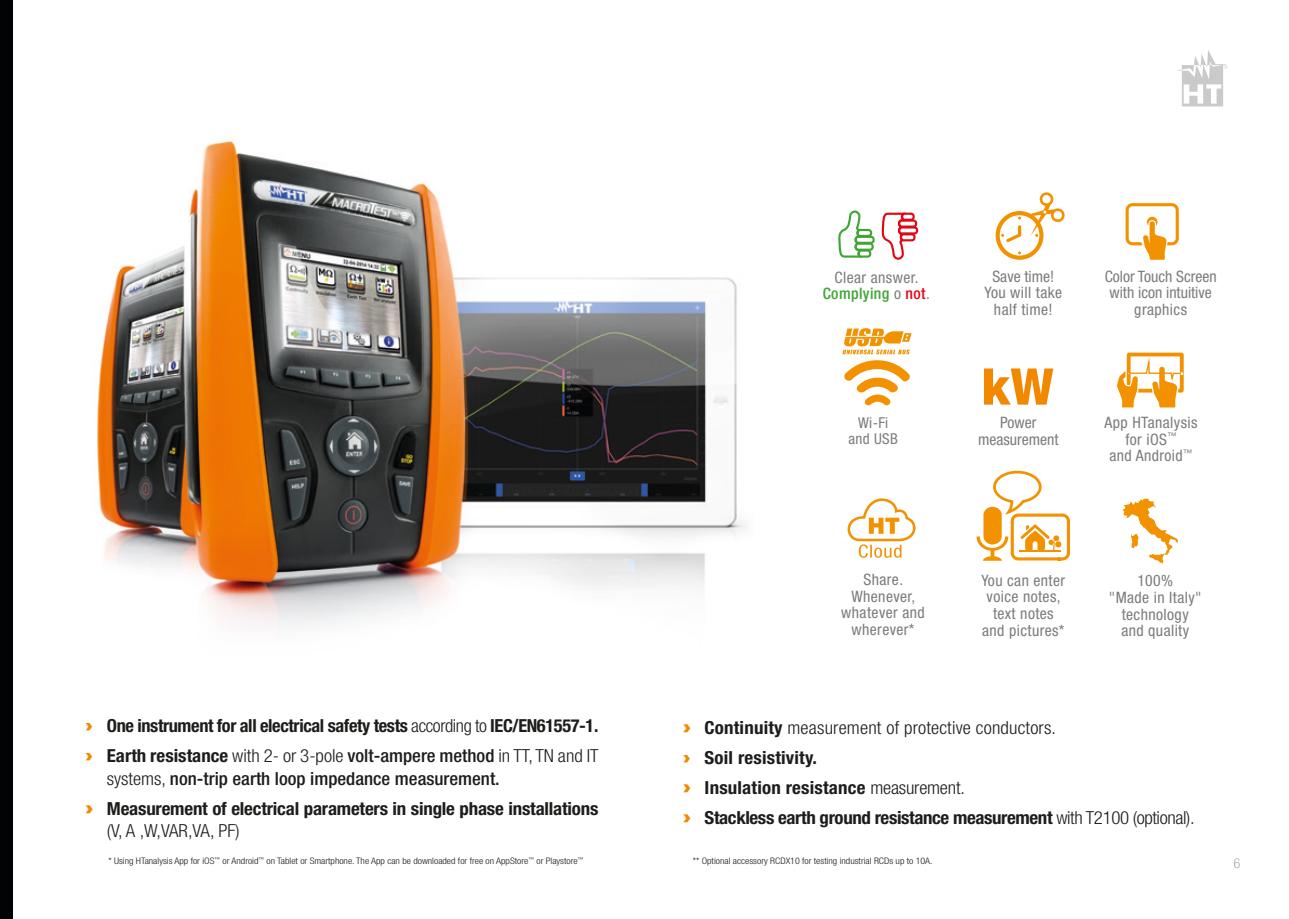
<style>
.page{position:relative;width:1289px;height:919px;background:#fff}
.page>*{position:absolute;margin:0;border:0;box-sizing:border-box;transform-origin:0 0}
.t1{font:700 condensed 18px/30px "Helvetica Neue LT Std";letter-spacing:-.01em;color:#1d1d1b;scale:1.05 1}
.t2{font:700 condensed 18px/30px "Helvetica Neue LT Std";letter-spacing:-.01em;color:#1d1d1b}
.t3{font:300 condensed 18px "Helvetica Neue LT Std";letter-spacing:-.02em;color:#1d1d1b;scale:1.05 1}
.t4{font:condensed 15.75px/16.5px "Helvetica Neue LT Std";letter-spacing:.025em;color:#7c7c7c;text-align:center}
.t5{font:condensed 15.75px/16.5px "Helvetica Neue LT Std";color:#7c7c7c;text-align:center}
.t6{font:condensed 15px/16.5px "Helvetica Neue LT Std";letter-spacing:.025em;color:#7c7c7c;text-align:center}
.t7{font:100 condensed 13.5px "Helvetica Neue LT Std";color:#878787}
.t8{font:300 condensed 9px "Helvetica Neue LT Std";color:#1d1d1b;scale:1.1 1}
.s1{font-family:"Eurostile LT Std Bold Ex 2";font-weight:400;font-stretch:normal;font-size:21px;color:#f18800}
.s2{font-weight:300}
.s3{font-weight:500}
.s4{font-family:"Eurostile LT Std Bold Ex 2";font-weight:400;font-stretch:normal;font-size:22.5px;color:#f18800}
.s5{font-weight:500;color:#3fa535}
.s6{font-weight:500;color:#e30614}
</style>
<div class="page">
<div style="left:0;top:0;width:13px;height:918px;background:#020304"></div>
<img style="left:97px;top:141px;width:650px;height:487px">
<svg style="left:984px;top:368px;width:69px;height:36px"></svg>
<svg style="left:1125px;top:203px;width:54px;height:57px"></svg>
<div style="left:856px;top:229px;width:16px;height:8px;border:2px solid #3fa535;border-radius:3px"></div>
<div style="left:857px;top:249px;width:14px;height:9px;border:2px solid #3fa535;border-radius:3px"></div>
<div style="left:854px;top:242px;width:19px;height:9px;border:2px solid #3fa535;border-radius:3px"></div>
<div style="left:854px;top:236px;width:20px;height:8px;border:2px solid #3fa535;border-radius:3px"></div>
<svg style="left:838px;top:210px;width:27px;height:48px"></svg>
<div style="left:899px;top:233px;width:16px;height:8px;border:2px solid #e30614;border-radius:3px"></div>
<div style="left:900px;top:212px;width:14px;height:9px;border:2px solid #e30614;border-radius:3px"></div>
<div style="left:898px;top:219px;width:19px;height:9px;border:2px solid #e30614;border-radius:3px"></div>
<div style="left:898px;top:226px;width:20px;height:8px;border:2px solid #e30614;border-radius:3px"></div>
<svg style="left:881px;top:212px;width:28px;height:48px"></svg>
<svg style="left:1117px;top:352px;width:66px;height:55px"></svg>
<svg style="left:976px;top:470px;width:94px;height:91px"></svg>
<hr style="left:1019px;top:550px;width:42px;height:1px;background:#f39200">
<svg style="left:995px;top:192px;width:70px;height:68px"></svg>
<svg style="left:1122px;top:498px;width:55px;height:65px"></svg>
<svg style="left:847px;top:498px;width:68px;height:59px"></svg>
<svg style="left:844px;top:360px;width:66px;height:45px"></svg>
<svg style="left:842px;top:328px;width:69px;height:26px"></svg>
<svg style="left:1177px;top:50px;width:50px;height:56px"></svg>
<p class="t2" style="left:86px;top:710px;width:514px"><span class="s1">›</span> One instrument for all electrical safety tests <span class="s2">according to</span> IEC/EN61557-1. <span class="s1">›</span> Earth resistance <span class="s2">with 2- or 3-pole</span> <span class="s3">volt-ampere method</span> <span class="s2">in TT, TN and IT</span></p>
<p class="t1" style="left:86px;top:763px;width:489px;text-indent:21px"><span class="s2">systems,</span> <span class="s3">non-trip earth loop impedance measurement.<br></span><span class="s4">›</span> Measurement of electrical parameters in single phase installations</p>
<p class="t3" style="left:107px;top:820px;width:128px">(V, A ,W,VAR,VA, PF)</p>
<p class="t4" style="left:822px;top:269px;width:109px">Clear answer.<br><span class="s5">Complying</span> o <span class="s6">not</span>.</p>
<p class="t6" style="left:848px;top:414px;width:51px">Wi-Fi and USB</p>
<p class="t4" style="left:841px;top:571px;width:85px">Share.<br>Whenever, whatever and wherever*</p>
<p class="t4" style="left:984px;top:268px;width:79px">Save time!<br>You will take half time!</p>
<p class="t5" style="left:978px;top:414px;width:82px">Power measurement</p>
<p class="t5" style="left:1104px;top:268px;width:113px">Color Touch Screen with icon intuitive graphics</p>
<p class="t4" style="left:1104px;top:414px;width:95px">App HTanalysis for iOS<sup>™<br></sup>and Android<sup>™</sup></p>
<p class="t4" style="left:981px;top:572px;width:85px">You can enter voice notes, text notes and pictures*</p>
<p class="t4" style="left:1108px;top:572px;width:94px">100%<br>"Made in Italy" technology and quality</p>
<p class="t1" style="left:683px;top:711px;width:488px"><span class="s4">›</span> Continuity <span class="s2">measurement of protective conductors.<br></span><span class="s1">›</span> Soil resistivity.<br><span class="s4">›</span> Insulation resistance <span class="s2">measurement.<br></span><span class="s4">›</span> Stackless earth ground resistance measurement <span class="s2">with T2100 (optional).</span></p>
<p class="t8" style="left:108px;top:855px;width:433px">* Using HTanalysis App for iOS<sup>™</sup> or Android<sup>™</sup> on Tablet or Smartphone. The App can be downloaded for free on AppStore<sup>™</sup> or Playstore<sup>™</sup></p>
<p class="t8" style="left:692px;top:855px;width:219px">** Optional accessory RCDX10 for testing industrial RCDs up to 10A.</p>
<p class="t7" style="left:1233px;top:855px;width:8px">6</p>
</div>
